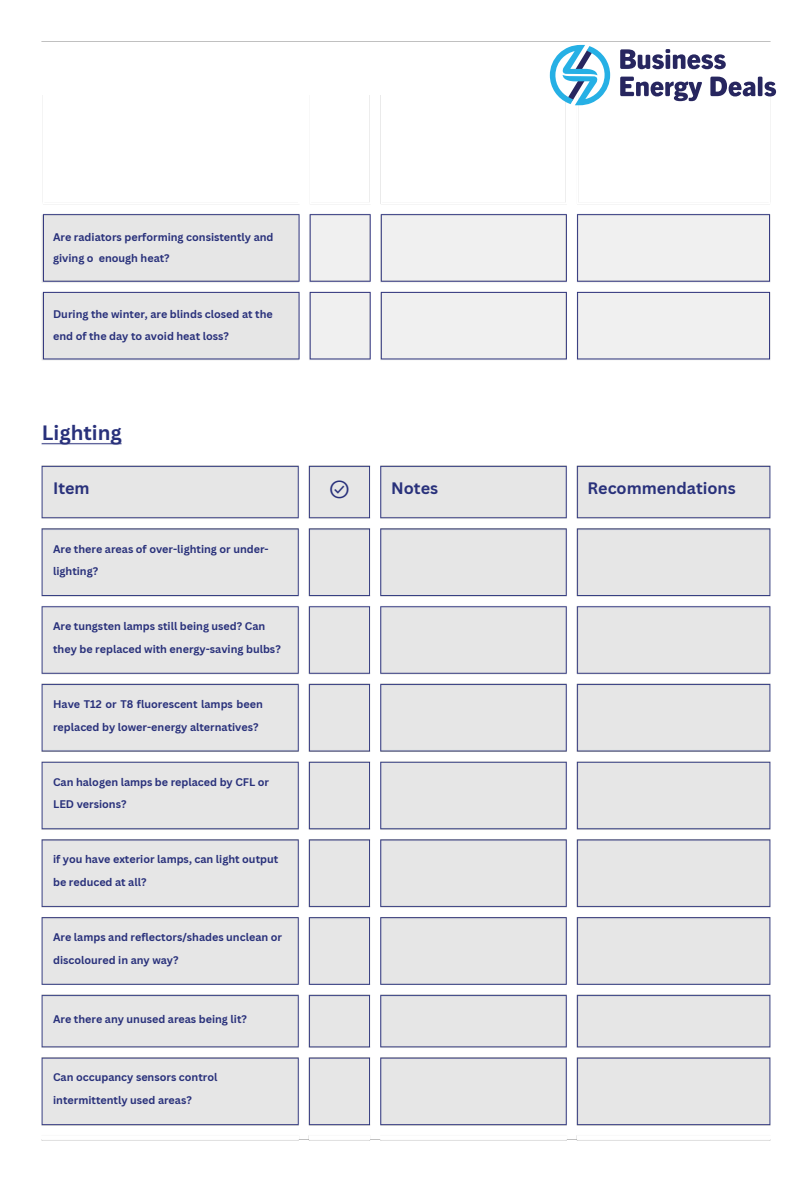
<style>
.page{position:relative;width:810px;height:1181px;background:#fff}
.page>*{position:absolute;margin:0;border:0;box-sizing:border-box;transform-origin:0 0}
.t1{font:700 21.6px "Canva Sans";color:#29317b}
.t2{font:700 20.25px "Canva Sans";color:#29317b}
.t3{font:700 16.2px "Canva Sans";color:#29317b}
.t4{font:700 10.8px/22.5px "Canva Sans";color:#29317b}
</style>
<div class="page">
<img style="left:41px;top:96px;width:732px;height:264px">
<img style="left:41px;top:465px;width:730px;height:676px">
<svg style="left:550px;top:45px;width:60px;height:60px"></svg>
<svg style="left:620px;top:49px;width:106px;height:20px"></svg>
<svg style="left:620px;top:77px;width:82px;height:24px"></svg>
<svg style="left:710px;top:77px;width:46px;height:19px"></svg>
<hr style="left:758px;top:77px;width:4px;height:19px;background:#27265f;border-radius:2px">
<svg style="left:764px;top:82px;width:12px;height:14px"></svg>
<p class="t4" style="left:53px;top:225px;width:222px;line-height:21.3px">Are radiators performing consistently and giving o enough heat?</p>
<p class="t4" style="left:53px;top:303px;width:221px;line-height:21.3px">During the winter, are blinds closed at the end of the day to avoid heat loss?</p>
<p class="t2" style="left:42px;top:418px;width:81px">Lighting</p>
<p class="t3" style="left:53px;top:477px;width:38px">Item</p>
<p class="t1" style="left:329px;top:474px;width:23px">☑</p>
<p class="t3" style="left:391px;top:477px;width:48px">Notes</p>
<h2 class="t3" style="left:587px;top:477px;width:150px">Recommendations</h2>
<p class="t4" style="left:53px;top:537px;width:217px">Are there areas of over-lighting or under&shy;lighting?</p>
<p class="t4" style="left:53px;top:615px;width:229px">Are tungsten lamps still being used? Can they be replaced with energy-saving bulbs?</p>
<h2 class="t4" style="left:53px;top:692px;width:211px">Have T12 or T8 fl uorescent lamps been replaced by lower-energy alternatives?</h2>
<h2 class="t4" style="left:53px;top:770px;width:218px">Can halogen lamps be replaced by CFL or<br>LED versions?</h2>
<p class="t4" style="left:53px;top:847px;width:227px">if you have exterior lamps, can light output be reduced at all?</p>
<p class="t4" style="left:53px;top:925px;width:230px">Are lamps and refl ectors/shades unclean or discoloured in any way?</p>
<p class="t4" style="left:53px;top:1007px;width:195px">Are there any unused areas being lit?</p>
<h1 class="t4" style="left:53px;top:1065px;width:166px">Can occupancy sensors control intermittently used areas?</h1>
</div>
